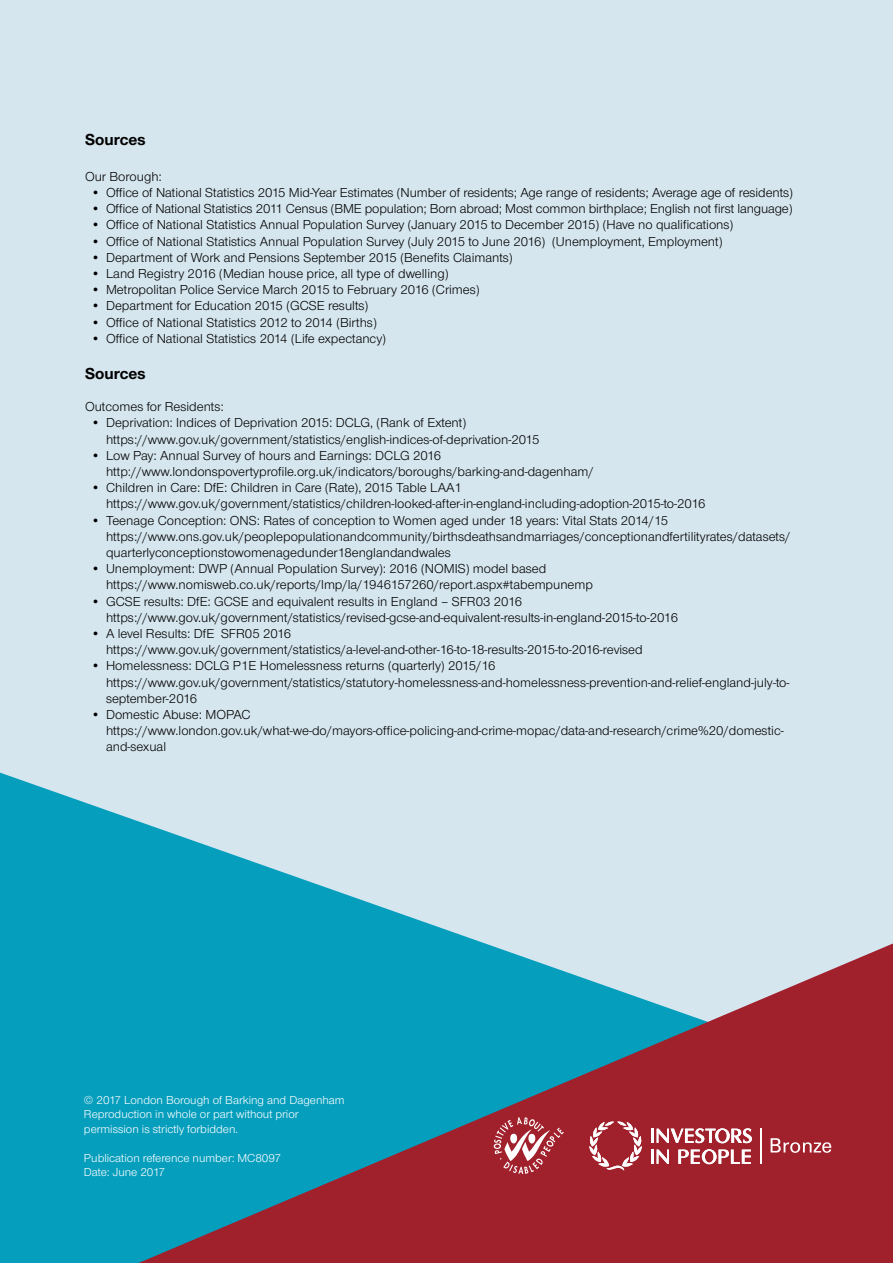
<style>
.page{position:relative;width:893px;height:1263px;background:#fff}
.page>*{position:absolute;margin:0;border:0;box-sizing:border-box;transform-origin:0 0}
.t1{font:700 16.5px "Nimbus Sans Novus T";color:#000}
.t2{font:13.5px/16.2px "Nimbus Sans Novus T";color:#000}
.t3{font:12px/14.4px "Nimbus Sans Novus T";color:#fff}
</style>
<div class="page">
<div style="left:0;top:0;width:893px;height:1040px;background:#d6e6ef"></div>
<svg style="left:0;top:773px;width:484px;height:490px;fill:#059ebd"></svg>
<svg style="left:139px;top:943px;width:754px;height:320px;background:#5d677b"></svg>
<svg style="left:494px;top:1117px;width:70px;height:57px;background:#b5525b"></svg>
<svg style="left:771px;top:1138px;width:60px;height:15px"></svg>
<hr style="left:651px;top:1149px;width:3px;height:15px;background:#fff">
<svg style="left:657px;top:1149px;width:12px;height:15px"></svg>
<svg style="left:678px;top:1149px;width:73px;height:15px"></svg>
<hr style="left:651px;top:1129px;width:3px;height:14px;background:#fff">
<svg style="left:657px;top:1128px;width:95px;height:15px"></svg>
<svg style="left:589px;top:1121px;width:54px;height:49px"></svg>
<hr style="left:761px;top:1128px;width:1px;height:36px;background:#fff">
<p class="t1" style="left:85px;top:129px;width:62px">Sources</p>
<p class="t2" style="left:85px;top:168px;width:78px">Our Borough:</p>
<p class="t2" style="left:91px;top:184px;width:703px">• Office of National Statistics 2015 Mid-Year Estimates (Number of residents; Age range of residents; Average age of residents)</p>
<p class="t2" style="left:91px;top:200px;width:703px">• Office of National Statistics 2011 Census (BME population; Born abroad; Most common birthplace; English not first language)</p>
<p class="t2" style="left:91px;top:216px;width:644px">• Office of National Statistics Annual Population Survey (January 2015 to December 2015) (Have no qualifications)</p>
<p class="t2" style="left:91px;top:233px;width:633px">• Office of National Statistics Annual Population Survey (July 2015 to June 2016) (Unemployment, Employment)</p>
<p class="t2" style="left:91px;top:249px;width:423px">• Department of Work and Pensions September 2015 (Benefits Claimants)</p>
<p class="t2" style="left:91px;top:265px;width:359px">• Land Registry 2016 (Median house price, all type of dwelling)</p>
<p class="t2" style="left:91px;top:281px;width:390px">• Metropolitan Police Service March 2015 to February 2016 (Crimes)</p>
<p class="t2" style="left:91px;top:297px;width:279px">• Department for Education 2015 (GCSE results)</p>
<p class="t2" style="left:91px;top:314px;width:287px">• Office of National Statistics 2012 to 2014 (Births)</p>
<p class="t2" style="left:91px;top:330px;width:296px">• Office of National Statistics 2014 (Life expectancy)</p>
<p class="t1" style="left:85px;top:363px;width:62px">Sources</p>
<p class="t2" style="left:85px;top:398px;width:140px">Outcomes for Residents:</p>
<p class="t2" style="left:106px;top:414px;width:435px;text-indent:-15px">• Deprivation: Indices of Deprivation 2015: DCLG, (Rank of Extent) https://www.gov.uk/government/statistics/english-indices-of-deprivation-2015</p>
<p class="t2" style="left:106px;top:447px;width:489px;text-indent:-15px">• Low Pay: Annual Survey of hours and Earnings: DCLG 2016 http://www.londonspovertyprofile.org.uk/indicators/boroughs/barking-and-dagenham/</p>
<p class="t2" style="left:106px;top:479px;width:601px;text-indent:-15px">• Children in Care: DfE: Children in Care (Rate), 2015 Table LAA1 https://www.gov.uk/government/statistics/children-looked-after-in-england-including-adoption-2015-to-2016</p>
<p class="t2" style="left:106px;top:512px;width:686px;text-indent:-15px">• Teenage Conception: ONS: Rates of conception to Women aged under 18 years: Vital Stats 2014/15 https://www.ons.gov.uk/peoplepopulationandcommunity/birthsdeathsandmarriages/conceptionandfertilityrates/datasets/ quarterlyconceptionstowomenagedunder18englandandwales</p>
<p class="t2" style="left:106px;top:560px;width:488px;text-indent:-15px">• Unemployment: DWP (Annual Population Survey): 2016 (NOMIS) model based https://www.nomisweb.co.uk/reports/lmp/la/1946157260/report.aspx#tabempunemp</p>
<p class="t2" style="left:106px;top:593px;width:573px;text-indent:-15px">• GCSE results: DfE: GCSE and equivalent results in England – SFR03 2016 https://www.gov.uk/government/statistics/revised-gcse-and-equivalent-results-in-england-2015-to-2016</p>
<p class="t2" style="left:106px;top:625px;width:538px;text-indent:-15px">• A level Results: DfE SFR05 2016 https://www.gov.uk/government/statistics/a-level-and-other-16-to-18-results-2015-to-2016-revised</p>
<p class="t2" style="left:106px;top:657px;width:685px;text-indent:-15px">• Homelessness: DCLG P1E Homelessness returns (quarterly) 2015/16 https://www.gov.uk/government/statistics/statutory-homelessness-and-homelessness-prevention-and-relief-england-july-to&shy;september-2016</p>
<p class="t2" style="left:106px;top:706px;width:679px;text-indent:-15px">• Domestic Abuse: MOPAC https://www.london.gov.uk/what-we-do/mayors-office-policing-and-crime-mopac/data-and-research/crime%20/domestic&shy;and-sexual</p>
<p class="t3" style="left:84px;top:1093px;width:262px">© 2017 London Borough of Barking and Dagenham<br>Reproduction in whole or part without prior permission is strictly forbidden.</p>
<p class="t3" style="left:84px;top:1150px;width:199px">Publication reference number: MC8097<br>Date: June 2017</p>
</div>
